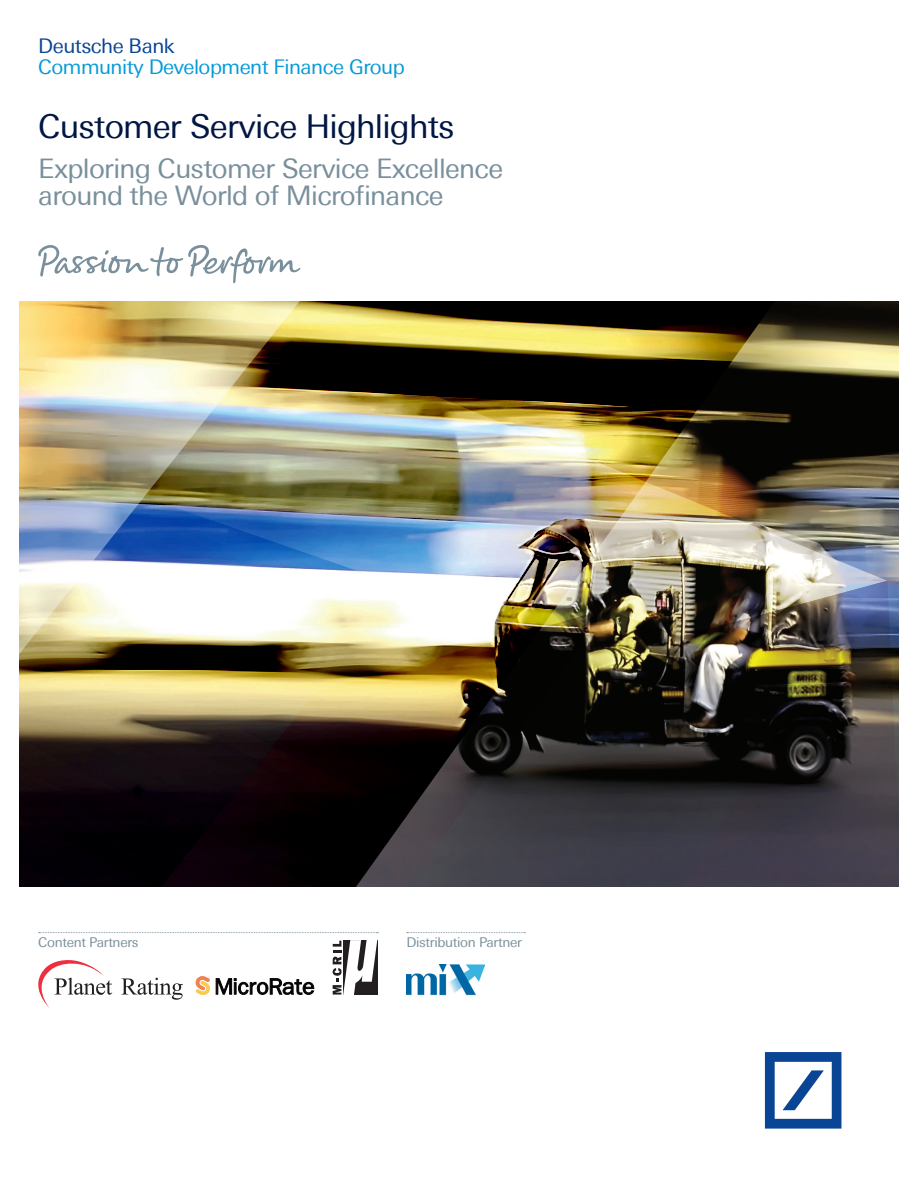
<style>
.page{position:relative;width:918px;height:1188px;background:#fff}
.page>*{position:absolute;margin:0;border:0;box-sizing:border-box;transform-origin:0 0}
.t1{font:33px "Univers Deutsche Bank";letter-spacing:-.025em;color:#001643}
.t2{font:27px/27px "Univers Deutsche Bank";letter-spacing:-.025em;color:#798f9c}
.t3{font:20.25px "Univers Deutsche Bank";letter-spacing:-.025em;color:#069ad9}
.t4{font:20.25px "Univers Deutsche Bank";letter-spacing:-.025em;color:#094594}
.t5{font:13.5px "Univers Deutsche Bank";letter-spacing:-.025em;color:#798f9c}
</style>
<div class="page">
<img style="left:19px;top:302px;width:880px;height:584px">
<svg style="left:765px;top:1052px;width:76px;height:77px"></svg>
<svg style="left:38px;top:245px;width:263px;height:39px"></svg>
<svg style="left:38px;top:960px;width:145px;height:48px"></svg>
<div style="left:343px;top:941px;width:35px;height:54px;background:#231f20"></div>
<svg style="left:332px;top:940px;width:45px;height:55px"></svg>
<svg style="left:39px;top:932px;width:339px;height:1px"></svg>
<svg style="left:407px;top:932px;width:118px;height:1px"></svg>
<img style="left:406px;top:965px;width:78px;height:30px">
<svg style="left:195px;top:976px;width:119px;height:19px"></svg>
<p class="t4" style="left:38px;top:35px;width:138px">Deutsche Bank</p>
<p class="t3" style="left:38px;top:55px;width:368px">Community Development Finance Group</p>
<p class="t1" style="left:38px;top:107px;width:418px">Customer Service Highlights</p>
<p class="t2" style="left:38px;top:155px;width:466px">Exploring Customer Service Excellence around the World of Microfinance</p>
<p class="t5" style="left:38px;top:934px;width:102px">Content Partners</p>
<p class="t5" style="left:406px;top:934px;width:117px">Distribution Partner</p>
</div>
